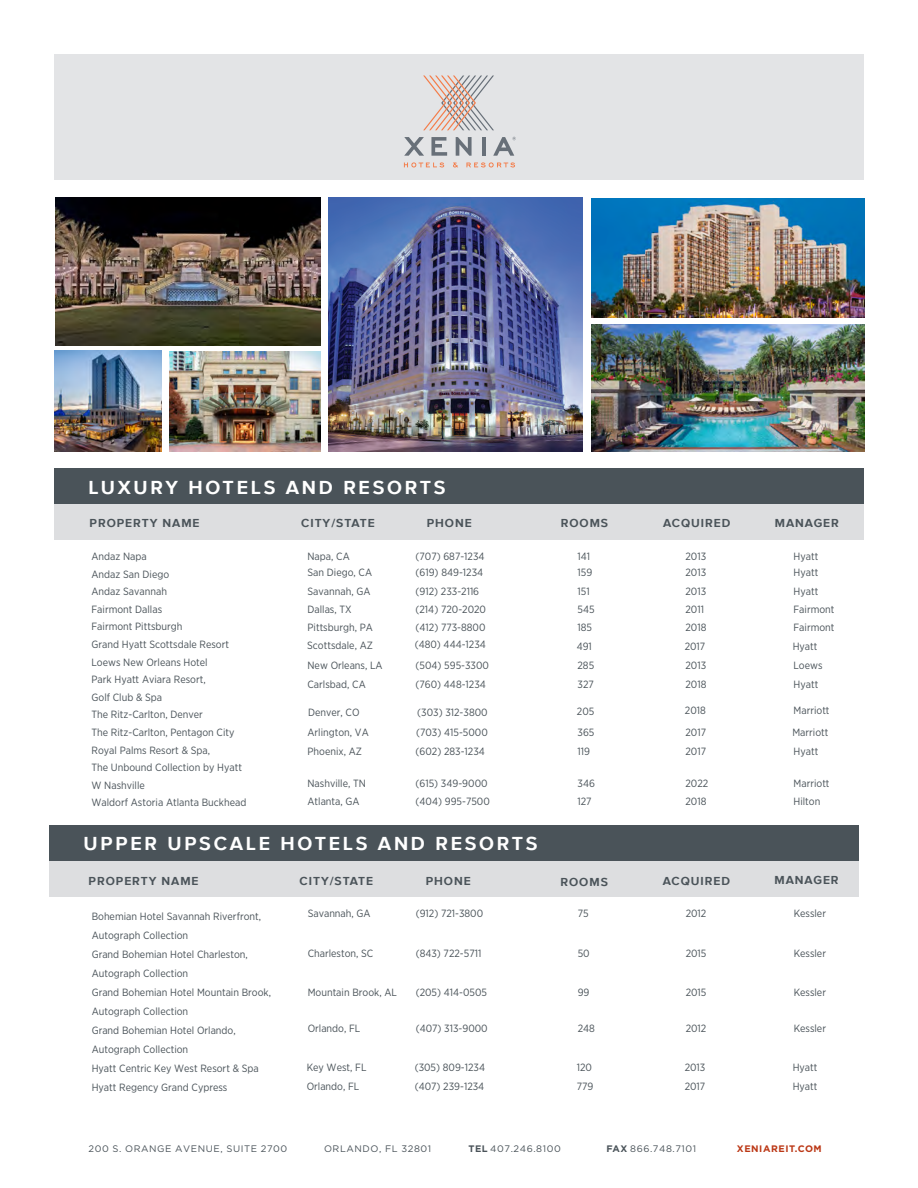
<style>
.page{position:relative;width:918px;height:1188px;background:#fff}
.page>*{position:absolute;margin:0;border:0;box-sizing:border-box;transform-origin:0 0}
.t1{font:700 19.5px "Proxima Nova";letter-spacing:.14em;color:#fff}
.t2{font:700 12px "Proxima Nova";letter-spacing:.08em;color:#4a5359}
.Table_Text{font:10.5px/17.5px "Gotham Narrow";color:#4a5359}
.t3{font:9.45px "Gotham";letter-spacing:.06em;color:#4a5359}
.t4{font:700 9.45px "Gotham";letter-spacing:.06em;color:#bb3715}
.s1{font-weight:700}
</style>
<div class="page">
<div style="left:54px;top:54px;width:810px;height:126px;background:#e3e4e6"></div>
<div style="left:54px;top:468px;width:810px;height:36px;background:#4a5359"></div>
<div style="left:49px;top:825px;width:810px;height:36px;background:#4a5359"></div>
<img style="left:591px;top:198px;width:273px;height:120px">
<div style="left:54px;top:504px;width:810px;height:36px;background:#dddee0"></div>
<div style="left:49px;top:861px;width:810px;height:36px;background:#dddee0"></div>
<svg style="left:404px;top:162px;width:40px;height:5px"></svg>
<svg style="left:453px;top:163px;width:5px;height:4px"></svg>
<svg style="left:466px;top:162px;width:49px;height:5px"></svg>
<svg style="left:404px;top:137px;width:20px;height:19px"></svg>
<svg style="left:431px;top:137px;width:16px;height:19px"></svg>
<svg style="left:456px;top:137px;width:16px;height:19px"></svg>
<hr style="left:482px;top:137px;width:4px;height:19px;background:#687079">
<svg style="left:423px;top:76px;width:71px;height:54px"></svg>
<svg style="left:493px;top:137px;width:23px;height:19px"></svg>
<img style="left:329px;top:198px;width:253px;height:253px">
<img style="left:55px;top:197px;width:266px;height:148px">
<img style="left:591px;top:324px;width:273px;height:127px">
<img style="left:55px;top:351px;width:107px;height:101px">
<img style="left:170px;top:351px;width:150px;height:100px">
<p class="t1" style="left:88px;top:476px;width:359px">LUXURY HOTELS AND RESORTS</p>
<p class="t2" style="left:90px;top:516px;width:111px">PROPERTY NAME</p>
<p class="t2" style="left:301px;top:516px;width:75px">CITY/STATE</p>
<p class="t2" style="left:427px;top:516px;width:47px">PHONE</p>
<p class="t2" style="left:561px;top:516px;width:49px">ROOMS</p>
<p class="t2" style="left:663px;top:516px;width:69px">ACQUIRED</p>
<p class="t2" style="left:775px;top:516px;width:66px">MANAGER</p>
<p class="Table_Text" style="left:308px;top:547px;width:44px">Napa, CA</p>
<p class="Table_Text" style="left:416px;top:547px;width:71px">(707) 687-1234</p>
<p class="Table_Text" style="left:578px;top:547px;width:14px">141</p>
<p class="Table_Text" style="left:686px;top:547px;width:22px">2013</p>
<p class="Table_Text" style="left:794px;top:547px;width:26px">Hyatt</p>
<p class="Table_Text" style="left:308px;top:563px;width:66px">San Diego, CA</p>
<p class="Table_Text" style="left:416px;top:563px;width:69px">(619) 849-1234</p>
<p class="Table_Text" style="left:578px;top:563px;width:16px">159</p>
<p class="Table_Text" style="left:686px;top:563px;width:22px">2013</p>
<p class="Table_Text" style="left:794px;top:563px;width:26px">Hyatt</p>
<p class="Table_Text" style="left:308px;top:582px;width:64px">Savannah, GA</p>
<p class="Table_Text" style="left:416px;top:582px;width:65px">(912) 233-2116</p>
<p class="Table_Text" style="left:578px;top:582px;width:14px">151</p>
<p class="Table_Text" style="left:686px;top:582px;width:22px">2013</p>
<p class="Table_Text" style="left:794px;top:582px;width:26px">Hyatt</p>
<p class="Table_Text" style="left:308px;top:601px;width:46px">Dallas, TX</p>
<p class="Table_Text" style="left:416px;top:601px;width:72px">(214) 720-2020</p>
<p class="Table_Text" style="left:578px;top:601px;width:19px">545</p>
<p class="Table_Text" style="left:686px;top:601px;width:20px">2011</p>
<p class="Table_Text" style="left:794px;top:601px;width:43px">Fairmont</p>
<p class="Table_Text" style="left:308px;top:618px;width:67px">Pittsburgh, PA</p>
<p class="Table_Text" style="left:416px;top:618px;width:72px">(412) 773-8800</p>
<p class="Table_Text" style="left:578px;top:618px;width:16px">185</p>
<p class="Table_Text" style="left:686px;top:618px;width:22px">2018</p>
<p class="Table_Text" style="left:794px;top:618px;width:43px">Fairmont</p>
<p class="Table_Text" style="left:308px;top:656px;width:77px">New Orleans, LA</p>
<p class="Table_Text" style="left:416px;top:656px;width:75px">(504) 595-3300</p>
<p class="Table_Text" style="left:578px;top:656px;width:18px">285</p>
<p class="Table_Text" style="left:686px;top:656px;width:22px">2013</p>
<p class="Table_Text" style="left:794px;top:656px;width:31px">Loews</p>
<p class="Table_Text" style="left:308px;top:675px;width:60px">Carlsbad, CA</p>
<p class="Table_Text" style="left:416px;top:675px;width:72px">(760) 448-1234</p>
<p class="Table_Text" style="left:578px;top:675px;width:18px">327</p>
<p class="Table_Text" style="left:686px;top:675px;width:22px">2018</p>
<p class="Table_Text" style="left:794px;top:675px;width:26px">Hyatt</p>
<p class="Table_Text" style="left:308px;top:703px;width:53px">Denver, CO</p>
<p class="Table_Text" style="left:417px;top:703px;width:72px">(303) 312-3800</p>
<p class="Table_Text" style="left:577px;top:702px;width:19px">205</p>
<p class="Table_Text" style="left:685px;top:702px;width:22px">2018</p>
<p class="Table_Text" style="left:794px;top:701px;width:38px">Marriott</p>
<p class="Table_Text" style="left:308px;top:723px;width:63px">Arlington, VA</p>
<p class="Table_Text" style="left:416px;top:724px;width:73px">(703) 415-5000</p>
<p class="Table_Text" style="left:578px;top:723px;width:18px">365</p>
<p class="Table_Text" style="left:686px;top:723px;width:22px">2017</p>
<p class="Table_Text" style="left:792px;top:723px;width:38px">Marriott</p>
<p class="Table_Text" style="left:308px;top:742px;width:56px">Phoenix, AZ</p>
<p class="Table_Text" style="left:416px;top:742px;width:71px">(602) 283-1234</p>
<p class="Table_Text" style="left:578px;top:742px;width:14px">119</p>
<p class="Table_Text" style="left:686px;top:742px;width:22px">2017</p>
<p class="Table_Text" style="left:794px;top:742px;width:26px">Hyatt</p>
<p class="Table_Text" style="left:308px;top:774px;width:60px">Nashville, TN</p>
<p class="Table_Text" style="left:416px;top:774px;width:74px">(615) 349-9000</p>
<p class="Table_Text" style="left:578px;top:774px;width:19px">346</p>
<p class="Table_Text" style="left:686px;top:774px;width:24px">2022</p>
<p class="Table_Text" style="left:794px;top:774px;width:38px">Marriott</p>
<p class="Table_Text" style="left:92px;top:547px;width:156px">Andaz Napa<br>Andaz San Diego<br>Andaz Savannah<br>Fairmont Dallas<br>Fairmont Pittsburgh<br>Grand Hyatt Scottsdale Resort<br>Loews New Orleans Hotel<br>Park Hyatt Aviara Resort,<br>Golf Club &amp; Spa<br>The Ritz-Carlton, Denver<br>The Ritz-Carlton, Pentagon City<br>Royal Palms Resort &amp; Spa,<br>The Unbound Collection by Hyatt<br>W Nashville<br>Waldorf Astoria Atlanta Buckhead</p>
<p class="Table_Text" style="left:307px;top:636px;width:67px">Scottsdale, AZ</p>
<p class="Table_Text" style="left:415px;top:636px;width:73px">(480) 444-1234</p>
<p class="Table_Text" style="left:577px;top:637px;width:17px">491</p>
<p class="Table_Text" style="left:685px;top:637px;width:22px">2017</p>
<p class="Table_Text" style="left:793px;top:637px;width:26px">Hyatt</p>
<p class="Table_Text" style="left:308px;top:793px;width:54px">Atlanta, GA</p>
<p class="Table_Text" style="left:416px;top:793px;width:76px">(404) 995-7500</p>
<p class="Table_Text" style="left:578px;top:793px;width:16px">127</p>
<p class="Table_Text" style="left:686px;top:793px;width:22px">2018</p>
<p class="Table_Text" style="left:794px;top:793px;width:28px">Hilton</p>
<p class="t1" style="left:84px;top:832px;width:455px">UPPER UPSCALE HOTELS AND RESORTS</p>
<p class="t2" style="left:89px;top:874px;width:111px">PROPERTY NAME</p>
<p class="t2" style="left:300px;top:874px;width:75px">CITY/STATE</p>
<p class="t2" style="left:426px;top:874px;width:47px">PHONE</p>
<p class="t2" style="left:560px;top:875px;width:49px">ROOMS</p>
<p class="t2" style="left:663px;top:874px;width:69px">ACQUIRED</p>
<p class="t2" style="left:775px;top:873px;width:66px">MANAGER</p>
<p class="Table_Text" style="left:308px;top:905px;width:64px">Savannah, GA</p>
<p class="Table_Text" style="left:416px;top:905px;width:69px">(912) 721-3800</p>
<p class="Table_Text" style="left:578px;top:905px;width:12px">75</p>
<p class="Table_Text" style="left:686px;top:905px;width:22px">2012</p>
<p class="Table_Text" style="left:794px;top:905px;width:34px">Kessler</p>
<p class="Table_Text" style="left:308px;top:944px;width:67px">Charleston, SC</p>
<p class="Table_Text" style="left:416px;top:944px;width:67px">(843) 722-5711</p>
<p class="Table_Text" style="left:578px;top:944px;width:14px">50</p>
<p class="Table_Text" style="left:686px;top:944px;width:22px">2015</p>
<p class="Table_Text" style="left:794px;top:944px;width:34px">Kessler</p>
<p class="Table_Text" style="left:308px;top:983px;width:91px">Mountain Brook, AL</p>
<p class="Table_Text" style="left:416px;top:983px;width:73px">(205) 414-0505</p>
<p class="Table_Text" style="left:578px;top:983px;width:13px">99</p>
<p class="Table_Text" style="left:686px;top:983px;width:22px">2015</p>
<p class="Table_Text" style="left:794px;top:983px;width:34px">Kessler</p>
<p class="Table_Text" style="left:308px;top:1020px;width:54px">Orlando, FL</p>
<p class="Table_Text" style="left:416px;top:1020px;width:74px">(407) 313-9000</p>
<p class="Table_Text" style="left:578px;top:1020px;width:19px">248</p>
<p class="Table_Text" style="left:686px;top:1020px;width:22px">2012</p>
<p class="Table_Text" style="left:794px;top:1020px;width:34px">Kessler</p>
<p class="Table_Text" style="left:307px;top:1058px;width:61px">Key West, FL</p>
<p class="Table_Text" style="left:415px;top:1058px;width:72px">(305) 809-1234</p>
<p class="Table_Text" style="left:577px;top:1058px;width:17px">120</p>
<p class="Table_Text" style="left:685px;top:1058px;width:22px">2013</p>
<p class="Table_Text" style="left:793px;top:1058px;width:26px">Hyatt</p>
<p class="Table_Text" style="left:92px;top:907px;width:181px;line-height:19px">Bohemian Hotel Savannah Riverfront,<br>Autograph Collection<br>Grand Bohemian Hotel Charleston,<br>Autograph Collection<br>Grand Bohemian Hotel Mountain Brook,<br>Autograph Collection<br>Grand Bohemian Hotel Orlando,<br>Autograph Collection<br>Hyatt Centric Key West Resort &amp; Spa<br>Hyatt Regency Grand Cypress</p>
<p class="Table_Text" style="left:307px;top:1077px;width:54px">Orlando, FL</p>
<p class="Table_Text" style="left:415px;top:1077px;width:71px">(407) 239-1234</p>
<p class="Table_Text" style="left:577px;top:1077px;width:18px">779</p>
<p class="Table_Text" style="left:685px;top:1077px;width:22px">2017</p>
<p class="Table_Text" style="left:793px;top:1077px;width:26px">Hyatt</p>
<p class="t3" style="left:88px;top:1143px;width:200px">200 S. ORANGE AVENUE, SUITE 2700</p>
<p class="t3" style="left:324px;top:1143px;width:109px">ORLANDO, FL 32801</p>
<p class="t3" style="left:468px;top:1143px;width:94px"><span class="s1">TEL</span> 407.246.8100</p>
<p class="t3" style="left:607px;top:1143px;width:91px"><span class="s1">FAX</span> 866.748.7101</p>
<p class="t4" style="left:737px;top:1143px;width:86px">XENIAREIT.COM</p>
</div>
